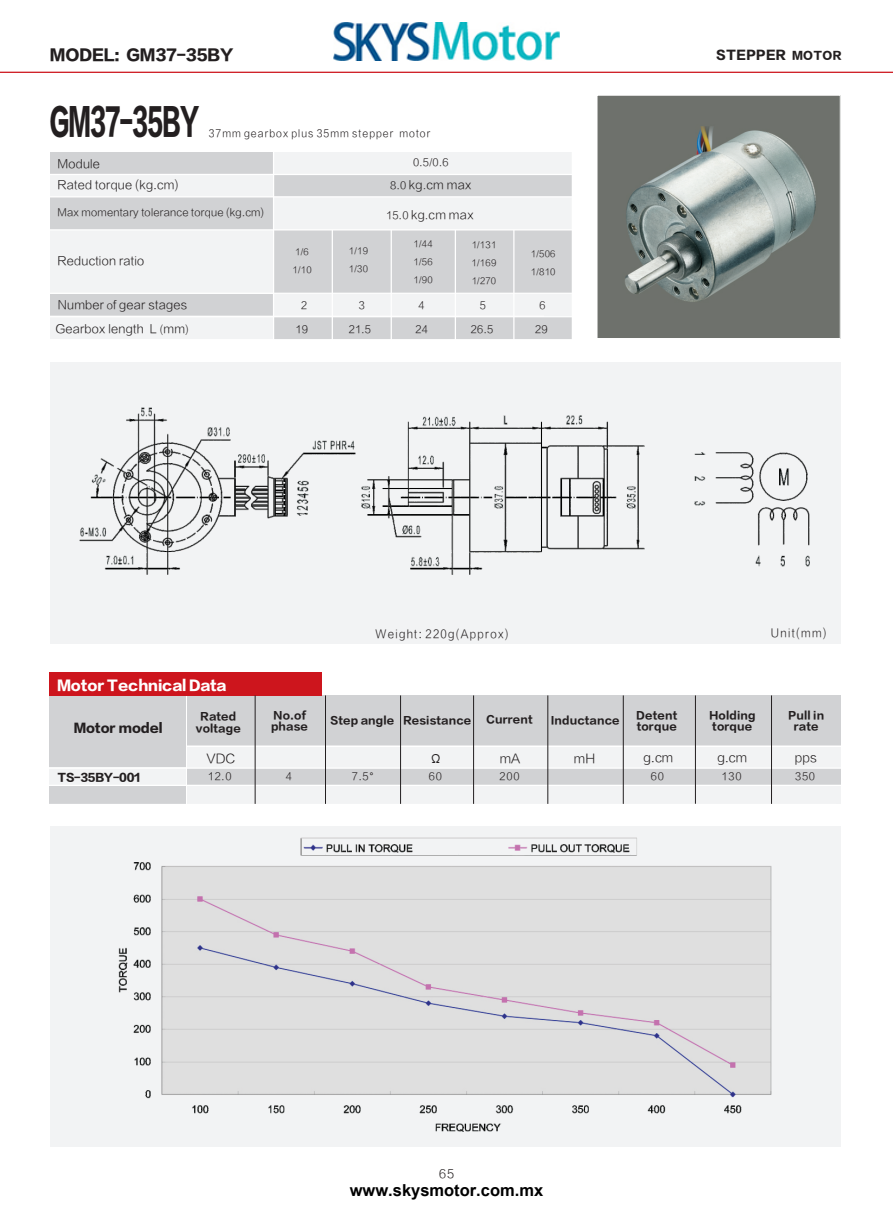
<style>
.page{position:relative;width:893px;height:1212px;background:#fff}
.page>*{position:absolute;margin:0;border:0;box-sizing:border-box;transform-origin:0 0}
.t1{font:36px "FZLTTHK GBK1 0";letter-spacing:-.025em;color:#231f20;scale:.6 1}
.t2{font:700 16.5px "Arial";color:#000}
.t3{font:15px "FZLTTHK GBK1 0";color:#231f20}
.t4{font:13.5px "FZLTTHK GBK1 0";color:#fff}
.t5{font:12.75px "FZLTXHK GBK1 0";letter-spacing:-.01em;color:#231f20}
.t6{font:12px/21.6px "FZLTXHK GBK1 0";color:#231f20}
.t7{font:12px "FZLTTHK GBK1 0";letter-spacing:.035em;color:#231f20}
.t8{font:12px "FZLTTHK GBK1 0";color:#231f20}
.t9{font:11.7px "FZLTXHK GBK1 0";letter-spacing:.105em;color:#231f20;scale:.93 1}
.t10{font:10.5px/11.1px "FZLTDHK GBK1 0";letter-spacing:.015em;color:#231f20;text-align:center}
.t11{font:10.5px "FZLTXHK GBK1 0";letter-spacing:.055em;color:#231f20}
.t12{font:10.5px "FZLTXHK GBK1 0";color:#231f20}
.t13{font:10.5px "FZLTXHK GBK1 0";letter-spacing:.09em;color:#231f20;scale:.94 1}
.t14{font:10.5px "FZLTTHK GBK1 0";letter-spacing:-.015em;color:#231f20}
.t15{font:10.5px "FZLTXHK GBK1 0";letter-spacing:.055em;color:#231f20;scale:.94 1}
.t16{font:9px/17.7px "FZLTXHK GBK1 0";letter-spacing:.01em;color:#231f20}
.s1{font-size:10.5px}
.s2{font-family:"Arial"}
</style>
<div class="page">
<div style="left:187px;top:747px;width:654px;height:21px;background:#f2f3f4"></div>
<div style="left:50px;top:363px;width:791px;height:281px;background:#f2f3f4"></div>
<hr style="left:0;top:72px;width:893px;height:1px;background:#cd151d">
<div style="left:50px;top:695px;width:136px;height:73px;background:#d1d2d4"></div>
<div style="left:50px;top:767px;width:136px;height:18px;background:#f2f3f4"></div>
<div style="left:187px;top:695px;width:654px;height:51px;background:#d1d2d4"></div>
<hr style="left:187px;top:745px;width:657px;height:2px;background:#fff">
<div style="left:187px;top:768px;width:654px;height:17px;background:#d1d2d4"></div>
<hr style="left:31px;top:767px;width:810px;height:2px;background:#fff">
<div style="left:50px;top:672px;width:272px;height:24px;background:#cd151d"></div>
<img style="left:599px;top:97px;width:239px;height:240px">
<div style="left:597px;top:95px;width:243px;height:244px;border:1px solid #fff"></div>
<div style="left:50px;top:826px;width:791px;height:321px;background:#f2f3f4"></div>
<div style="left:50px;top:785px;width:136px;height:19px;background:#d1d2d4"></div>
<div style="left:187px;top:786px;width:654px;height:18px;background:#f2f3f4"></div>
<hr style="left:26px;top:785px;width:816px;height:1px;background:#fff">
<hr style="left:255px;top:695px;width:1px;height:109px;background:#231f20">
<hr style="left:400px;top:695px;width:1px;height:109px;background:#231f20">
<hr style="left:473px;top:695px;width:1px;height:109px;background:#231f20">
<hr style="left:547px;top:695px;width:1px;height:109px;background:#231f20">
<hr style="left:695px;top:695px;width:1px;height:109px;background:#231f20">
<hr style="left:771px;top:695px;width:1px;height:109px;background:#231f20">
<hr style="left:623px;top:695px;width:1px;height:109px;background:#231f20">
<hr style="left:325px;top:695px;width:1px;height:109px;background:#231f20">
<img style="left:118px;top:837px;width:654px;height:295px">
<div style="left:50px;top:317px;width:224px;height:23px;background:#f2f3f4"></div>
<div style="left:274px;top:316px;width:298px;height:24px;background:#d1d2d4"></div>
<div style="left:50px;top:152px;width:224px;height:22px;background:#d1d2d4"></div>
<div style="left:50px;top:197px;width:224px;height:33px;background:#d1d2d4"></div>
<div style="left:50px;top:293px;width:224px;height:23px;background:#d1d2d4"></div>
<div style="left:50px;top:174px;width:224px;height:23px;background:#f2f3f4"></div>
<div style="left:50px;top:230px;width:224px;height:63px;background:#f2f3f4"></div>
<div style="left:274px;top:197px;width:298px;height:33px;background:#f2f3f4"></div>
<div style="left:274px;top:293px;width:298px;height:23px;background:#f2f3f4"></div>
<div style="left:274px;top:174px;width:298px;height:23px;background:#d1d2d4"></div>
<div style="left:274px;top:230px;width:298px;height:63px;background:#d1d2d4"></div>
<hr style="left:48px;top:196px;width:524px;height:1px;background:#fff">
<hr style="left:48px;top:229px;width:524px;height:1px;background:#fff">
<hr style="left:50px;top:293px;width:522px;height:1px;background:#fff">
<div style="left:274px;top:152px;width:298px;height:22px;background:#f2f3f4"></div>
<hr style="left:273px;top:151px;width:1px;height:189px;background:#fff">
<hr style="left:48px;top:174px;width:524px;height:1px;background:#fff">
<hr style="left:455px;top:230px;width:1px;height:110px;background:#fff">
<hr style="left:332px;top:230px;width:1px;height:110px;background:#fff">
<hr style="left:513px;top:230px;width:1px;height:110px;background:#fff">
<hr style="left:50px;top:316px;width:522px;height:1px;background:#fff">
<hr style="left:48px;top:339px;width:524px;height:1px;background:#fff">
<hr style="left:391px;top:230px;width:1px;height:110px;background:#fff">
<img style="left:79px;top:407px;width:731px;height:168px">
<img style="left:334px;top:22px;width:225px;height:38px">
<p class="t3" style="left:50px;top:47px;width:185px">MODEL: GM37-35BY</p>
<h1 class="t1" style="left:50px;top:102px;width:251px">GM37-35BY</h1>
<p class="t13" style="left:209px;top:128px;width:198px">37mm gearbox plus 35mm stepper</p>
<p class="t15" style="left:399px;top:128px;width:35px">motor</p>
<p class="t6" style="left:58px;top:153px;width:123px">Module<br>Rated torque (kg.cm)</p>
<p class="t11" style="left:413px;top:157px;width:37px">0.5/0.6</p>
<p class="t6" style="left:390px;top:175px;width:83px"><span class="s1">8.0</span> kg<span class="s1">.</span>cm max</p>
<p class="t12" style="left:58px;top:207px;width:208px">Max momentary tolerance torque (kg.cm)</p>
<p class="t6" style="left:386px;top:204px;width:89px"><span class="s1">15.0</span> kg<span class="s1">.</span>cm max</p>
<p class="t6" style="left:58px;top:250px;width:89px">Reduction ratio</p>
<p class="t6" style="left:55px;top:294px;width:135px;line-height:23.4px">Number <span class="s1">o</span>f gear stages<br>Gearbox length L <span class="s1">(</span>mm<span class="s1">)</span></p>
<p class="t16" style="left:293px;top:243px;width:21px;text-align:center">1/6<br>1/10</p>
<p class="t11" style="left:301px;top:300px;width:8px">2</p>
<p class="t11" style="left:295px;top:323px;width:14px">19</p>
<p class="t16" style="left:349px;top:243px;width:21px">1/19<br>1/30</p>
<p class="t11" style="left:359px;top:300px;width:8px">3</p>
<p class="t11" style="left:349px;top:323px;width:24px">21.5</p>
<p class="t16" style="left:414px;top:236px;width:21px;text-align:justify">1/44<br>1/56<br>1/90</p>
<p class="t11" style="left:418px;top:300px;width:8px">4</p>
<p class="t11" style="left:415px;top:323px;width:14px">24</p>
<p class="t16" style="left:472px;top:236px;width:26px;text-align:justify">1/131<br>1/169<br>1/270</p>
<p class="t11" style="left:480px;top:300px;width:8px">5</p>
<p class="t11" style="left:471px;top:323px;width:24px">26.5</p>
<p class="t16" style="left:531px;top:245px;width:26px">1/506<br>1/810</p>
<p class="t11" style="left:539px;top:300px;width:8px">6</p>
<p class="t11" style="left:535px;top:323px;width:14px">29</p>
<p class="t7" style="left:716px;top:48px;width:127px">STEPPER <span class="s1">MOTOR</span></p>
<p class="t4" style="left:57px;top:678px;width:171px">Motor Technical Data</p>
<p class="t9" style="left:375px;top:627px;width:145px">Weight: 220g(Approx)</p>
<p class="t9" style="left:771px;top:627px;width:62px">Unit(mm)</p>
<p class="t8" style="left:74px;top:721px;width:91px">Motor model</p>
<p class="t14" style="left:58px;top:771px;width:84px">TS-35BY-001</p>
<p class="t10" style="left:271px;top:710px;width:39px;text-align:left">No.of phase</p>
<p class="t10" style="left:330px;top:715px;width:143px">Step angle Resistance</p>
<p class="t10" style="left:486px;top:714px;width:48px">Current</p>
<p class="t10" style="left:636px;top:710px;width:43px;text-align:left">Detent torque</p>
<p class="t10" style="left:709px;top:710px;width:48px">Holding torque</p>
<p class="t10" style="left:788px;top:710px;width:38px">Pull in rate</p>
<p class="t10" style="left:196px;top:712px;width:46px">Rated voltage</p>
<p class="t5" style="left:206px;top:751px;width:31px">VDC</p>
<p class="t5" style="left:430px;top:751px;width:14px">Ω</p>
<p class="t5" style="left:574px;top:751px;width:23px">mH</p>
<p class="t5" style="left:643px;top:751px;width:31px">g.cm</p>
<p class="t5" style="left:717px;top:751px;width:31px">g.cm</p>
<p class="t10" style="left:551px;top:715px;width:70px">Inductance</p>
<p class="t5" style="left:500px;top:751px;width:22px">mA</p>
<p class="t5" style="left:795px;top:751px;width:24px">pps</p>
<p class="t11" style="left:208px;top:771px;width:26px">12.0</p>
<p class="t11" style="left:286px;top:771px;width:8px">4</p>
<p class="t11" style="left:352px;top:771px;width:23px">7.5<span class="s2">°</span></p>
<p class="t11" style="left:429px;top:771px;width:15px">60</p>
<p class="t11" style="left:500px;top:771px;width:22px">200</p>
<p class="t11" style="left:651px;top:771px;width:15px">60</p>
<p class="t11" style="left:721px;top:771px;width:22px">130</p>
<p class="t11" style="left:795px;top:771px;width:22px">350</p>
<p class="t6" style="left:439px;top:1163px;width:17px">65</p>
<h2 class="t2" style="left:350px;top:1178px;width:195px">www.skysmotor.com.mx</h2>
</div>
